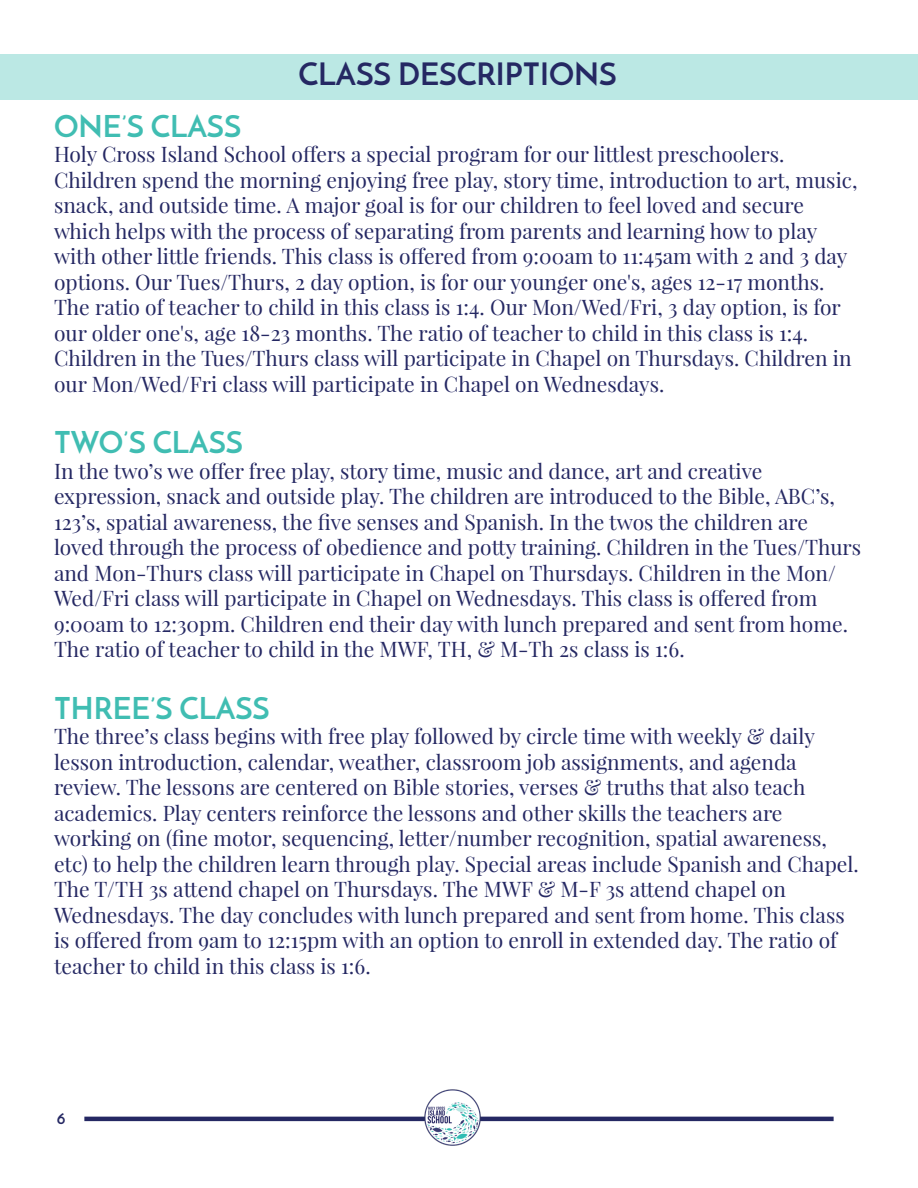
<style>
.page{position:relative;width:918px;height:1188px;background:#fff}
.page>*{position:absolute;margin:0;border:0;box-sizing:border-box;transform-origin:0 0}
.t1{font:700 30.75px "Josefin Sans";color:#252863}
.Section_Heading{font:700 30px "Josefin Sans";color:#40bdb2}
.Normal_Text{font:21px/25.5px "Playfair Display";color:#252863}
.t2{font:700 16.5px "Josefin Sans";color:#252863}
</style>
<div class="page">
<hr style="left:84px;top:1117px;width:750px;height:4px;background:#252863">
<img style="left:422px;top:1089px;width:60px;height:57px">
<div style="left:0;top:54px;width:918px;height:45px;background:#bbe8e4"></div>
<p class="t1" style="left:299px;top:55px;width:320px">CLASS DESCRIPTIONS</p>
<p class="Section_Heading" style="left:54px;top:107px;width:189px">ONE’S CLASS</p>
<p class="Normal_Text" style="left:54px;top:142px;width:805px">Holy Cross Island School offers a special program for our littlest preschoolers.<br>Children spend the morning enjoying free play, story time, introduction to art, music, snack, and outside time. A major goal is for our children to feel loved and secure which helps with the process of separating from parents and learning how to play with other little friends. This class is offered from 9:00am to 11:45am with 2 and 3 day options. Our Tues/Thurs, 2 day option, is for our younger one's, ages 12-17 months.<br>The ratio of teacher to child in this class is 1:4. Our Mon/Wed/Fri, 3 day option, is for our older one's, age 18-23 months. The ratio of teacher to child in this class is 1:4.<br>Children in the Tues/Thurs class will participate in Chapel on Thursdays. Children in our Mon/Wed/Fri class will participate in Chapel on Wednesdays.</p>
<p class="Section_Heading" style="left:54px;top:424px;width:190px">TWO’S CLASS</p>
<p class="Normal_Text" style="left:54px;top:458px;width:809px">In the two’s we offer free play, story time, music and dance, art and creative expression, snack and outside play. The children are introduced to the Bible, ABC’s, 123’s, spatial awareness, the five senses and Spanish. In the twos the children are loved through the process of obedience and potty training. Children in the Tues/Thurs and Mon-Thurs class will participate in Chapel on Thursdays. Children in the Mon/ Wed/Fri class will participate in Chapel on Wednesdays. This class is offered from 9:00am to 12:30pm. Children end their day with lunch prepared and sent from home.<br>The ratio of teacher to child in the MWF, TH, &amp; M-Th 2s class is 1:6.</p>
<p class="Section_Heading" style="left:54px;top:689px;width:217px">THREE’S CLASS</p>
<p class="Normal_Text" style="left:54px;top:724px;width:806px">The three’s class begins with free play followed by circle time with weekly &amp; daily lesson introduction, calendar, weather, classroom job assignments, and agenda review. The lessons are centered on Bible stories, verses &amp; truths that also teach academics. Play centers reinforce the lessons and other skills the teachers are working on (fine motor, sequencing, letter/number recognition, spatial awareness, etc) to help the children learn through play. Special areas include Spanish and Chapel.<br>The T/TH 3s attend chapel on Thursdays. The MWF &amp; M-F 3s attend chapel on Wednesdays. The day concludes with lunch prepared and sent from home. This class is offered from 9am to 12:15pm with an option to enroll in extended day. The ratio of teacher to child in this class is 1:6.</p>
<p class="t2" style="left:57px;top:1108px;width:10px">6</p>
</div>
